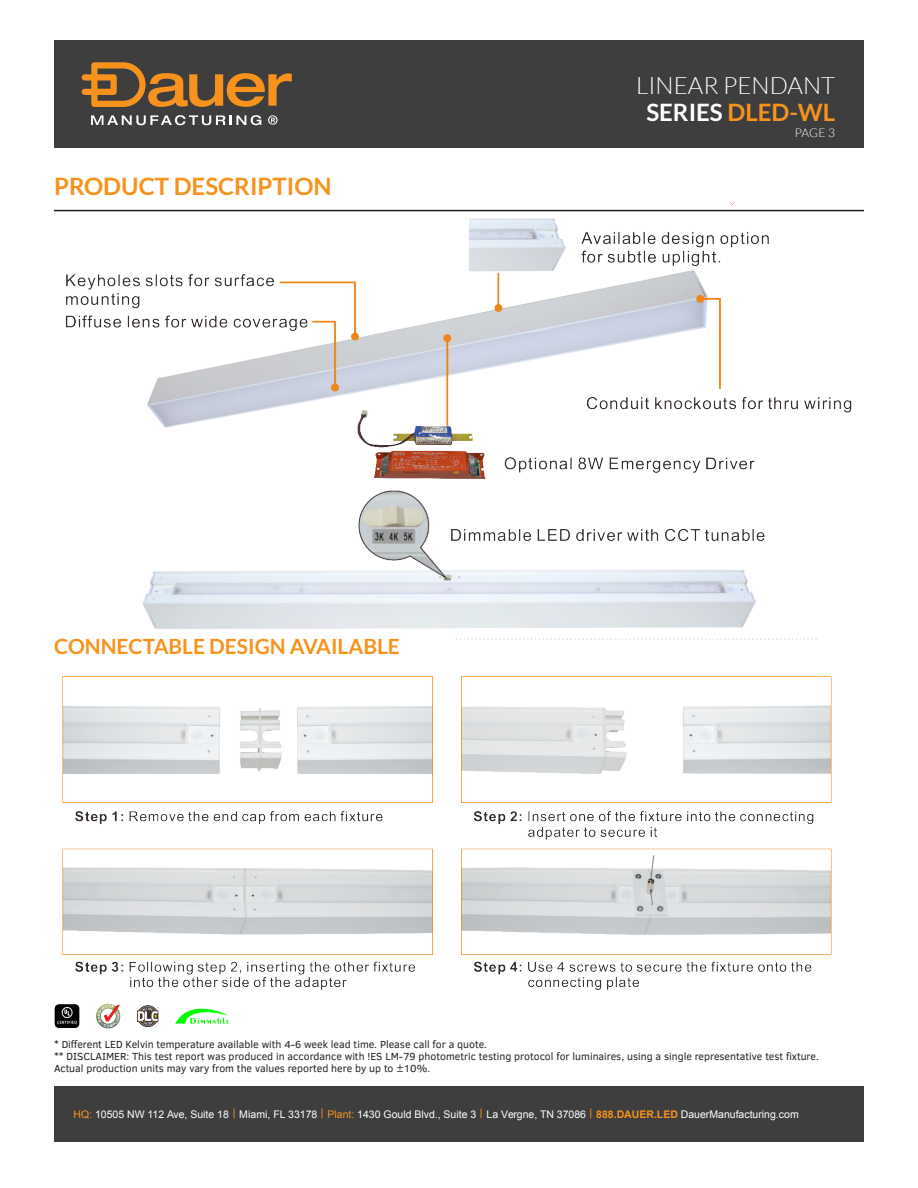
<style>
.page{position:relative;width:918px;height:1188px;background:#fff}
.page>*{position:absolute;margin:0;border:0;box-sizing:border-box;transform-origin:0 0}
.t1{font:700 24px "Lato";color:#f7931d}
.t2{font:300 24px "Lato";color:#fff}
.t3{font:700 21px "Lato";color:#f7931d}
.t4{font:300 12px "Lato";color:#fff}
.t5{font:10.5px/12px "Clear Sans";color:#231f20}
.t6{font:10.5px "Arial";color:#fff}
.s1{color:#fff}
.s2{color:#f7931d}
.s3{font-weight:700;color:#f7931d}
</style>
<div class="page">
<div style="left:54px;top:1086px;width:810px;height:56px;background:#3e3e3f"></div>
<div style="left:54px;top:40px;width:810px;height:108px;background:#3e3e3f"></div>
<svg style="left:91px;top:115px;width:170px;height:10px"></svg>
<svg style="left:268px;top:115px;width:10px;height:10px"></svg>
<svg style="left:82px;top:62px;width:210px;height:45px"></svg>
<img style="left:54px;top:202px;width:810px;height:788px">
<img style="left:54px;top:1003px;width:175px;height:26px">
<div style="left:54px;top:637px;width:398px;height:27px;background:#fff"></div>
<p class="t1" style="left:54px;top:172px;width:279px">PRODUCT DESCRIPTION</p>
<p class="t3" style="left:54px;top:634px;width:347px">CONNECTABLE DESIGN AVAILABLE</p>
<p class="t2" style="left:636px;top:72px;width:201px">LINEAR PENDANT</p>
<p class="t1" style="left:646px;top:98px;width:190px"><span class="s1">SERIES</span> DLED-WL</p>
<p class="t4" style="left:795px;top:126px;width:42px">PAGE 3</p>
<p class="t5" style="left:54px;top:1038px;width:435px">* Different LED Kelvin temperature available with 4-6 week lead time. Please call for a quote.</p>
<p class="t5" style="left:54px;top:1050px;width:766px">** DISCLAIMER: This test report was produced in accordance with !ES LM-79 photometric testing protocol for luminaires, using a single representative test fixture.<br>Actual production units may vary from the values reported here by up to ±10%.</p>
<p class="t6" style="left:73px;top:1107px;width:727px"><span class="s2">HQ:</span> 10505 NW 112 Ave, Suite 18 <span class="s2">|</span> Miami, FL 33178 <span class="s2">| Plant:</span> 1430 Gould Blvd., Suite 3 <span class="s2">|</span> La Vergne, TN 37086 <span class="s2">|</span> <span class="s3">888.DAUER.LED</span> DauerManufacturing.com</p>
</div>
